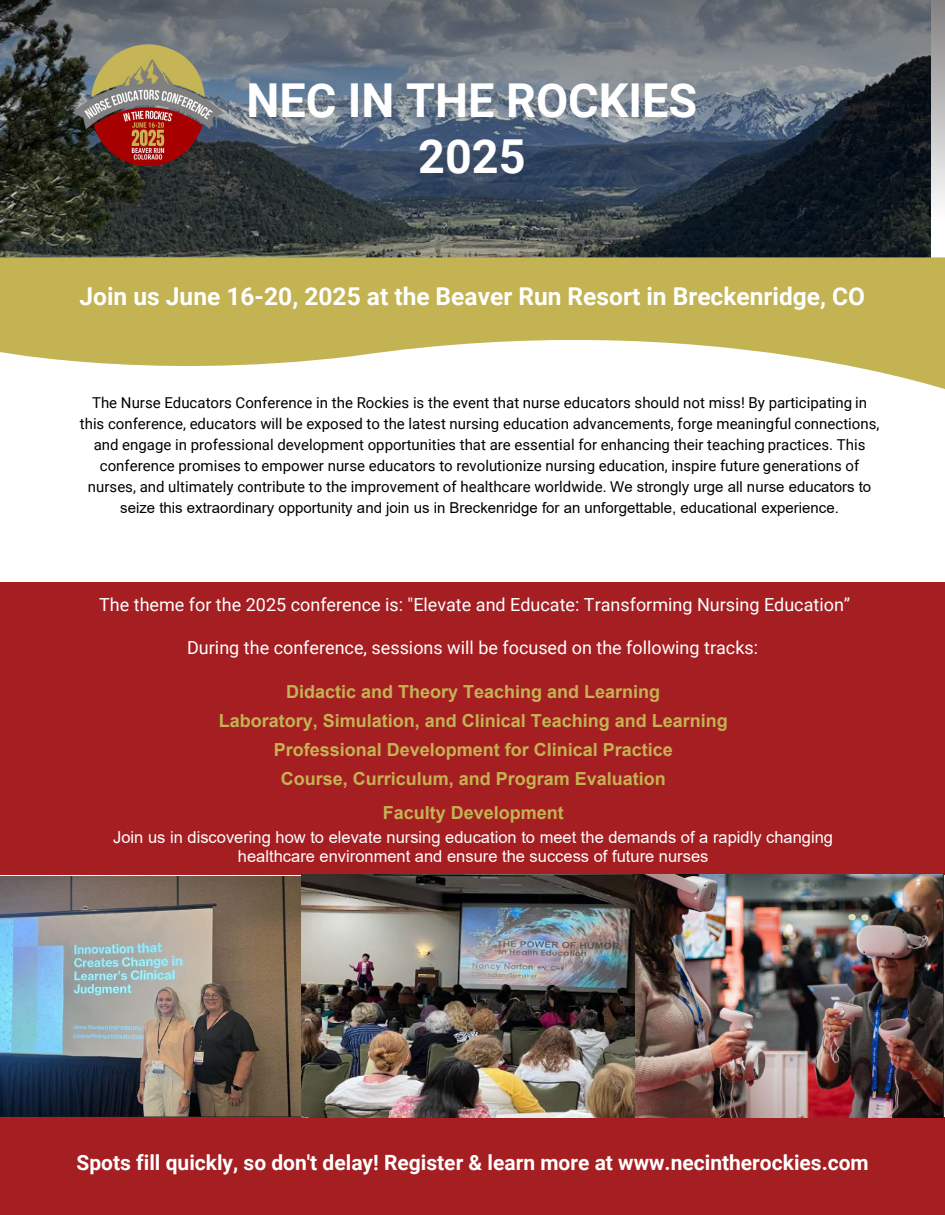
<style>
.page{position:relative;width:945px;height:1215px;background:#fff}
.page>*{position:absolute;margin:0;border:0;box-sizing:border-box;transform-origin:0 0}
.t1{font:700 46.8px/56.1px "Roboto";color:#fff;text-align:center}
.t2{font:700 24.6px "Roboto";color:#fff}
.t3{font:700 21px "Roboto";color:#fff}
.t4{font:700 18px/29.1px "Arial";color:#c3b353;text-align:center}
.t5{font:18px "Roboto";color:#fff}
.t6{font:16.5px/19.8px "Arial";color:#fff;text-align:center}
.t7{font:15px/21px "Roboto";color:#000;text-align:center}
.t8{font:15px "Arial";color:#000}
.s1{font-family:"Arial"}
</style>
<div class="page">
<div style="left:0;top:582px;width:945px;height:293px;background:#a51e22"></div>
<div style="left:0;top:1118px;width:945px;height:97px;background:#a51e22"></div>
<svg style="left:0;top:257px;width:945px;height:132px;fill:#c3b353"></svg>
<svg style="left:0;top:0;width:945px;height:256px;background:#4a545c"></svg>
<img style="left:1px;top:875px;width:943px;height:242px">
<img style="left:69px;top:26px;width:159px;height:159px">
<h1 class="t1" style="left:246px;top:70px;width:452px">NEC IN THE ROCKIES<br>2025</h1>
<h2 class="t2" style="left:80px;top:279px;width:787px">Join us June 16-20, 2025 at the Beaver Run Resort in Breckenridge, CO</h2>
<p class="t7" style="left:80px;top:392px;width:801px">The Nurse Educators Conference in the Rockies is the event that nurse educators should not miss! By participating in this conference, educators will be exposed to the latest nursing education advancements, forge meaningful connections, and engage in professional development opportunities that are essential for enhancing their teaching practices. This conference promises to empower nurse educators to revolutionize nursing education, inspire future generations of nurses, and ultimately contribute to the improvement of healthcare worldwide. <span class="s1">We strongly urge all nurse educators to</span></p>
<p class="t8" style="left:120px;top:497px;width:720px">seize this extraordinary opportunity and join us in Breckenridge for an unforgettable, educational experience.</p>
<p class="t5" style="left:99px;top:592px;width:753px">The theme for the 2025 conference is: "Elevate and Educate: Transforming Nursing Education”</p>
<p class="t5" style="left:187px;top:635px;width:572px">During the conference, sessions will be focused on the following tracks:</p>
<p class="t4" style="left:219px;top:678px;width:511px">Didactic and Theory Teaching and Learning<br>Laboratory, Simulation, and Clinical Teaching and Learning Professional Development for Clinical Practice<br>Course, Curriculum, and Program Evaluation</p>
<p class="t4" style="left:383px;top:799px;width:183px">Faculty Development</p>
<p class="t6" style="left:113px;top:827px;width:721px">Join us in discovering how to elevate nursing education to meet the demands of a rapidly changing healthcare environment and ensure the success of future nurses</p>
<h3 class="t3" style="left:77px;top:1147px;width:794px">Spots fill quickly, so don't delay! Register &amp; learn more at www.necintherockies.com</h3>
</div>
